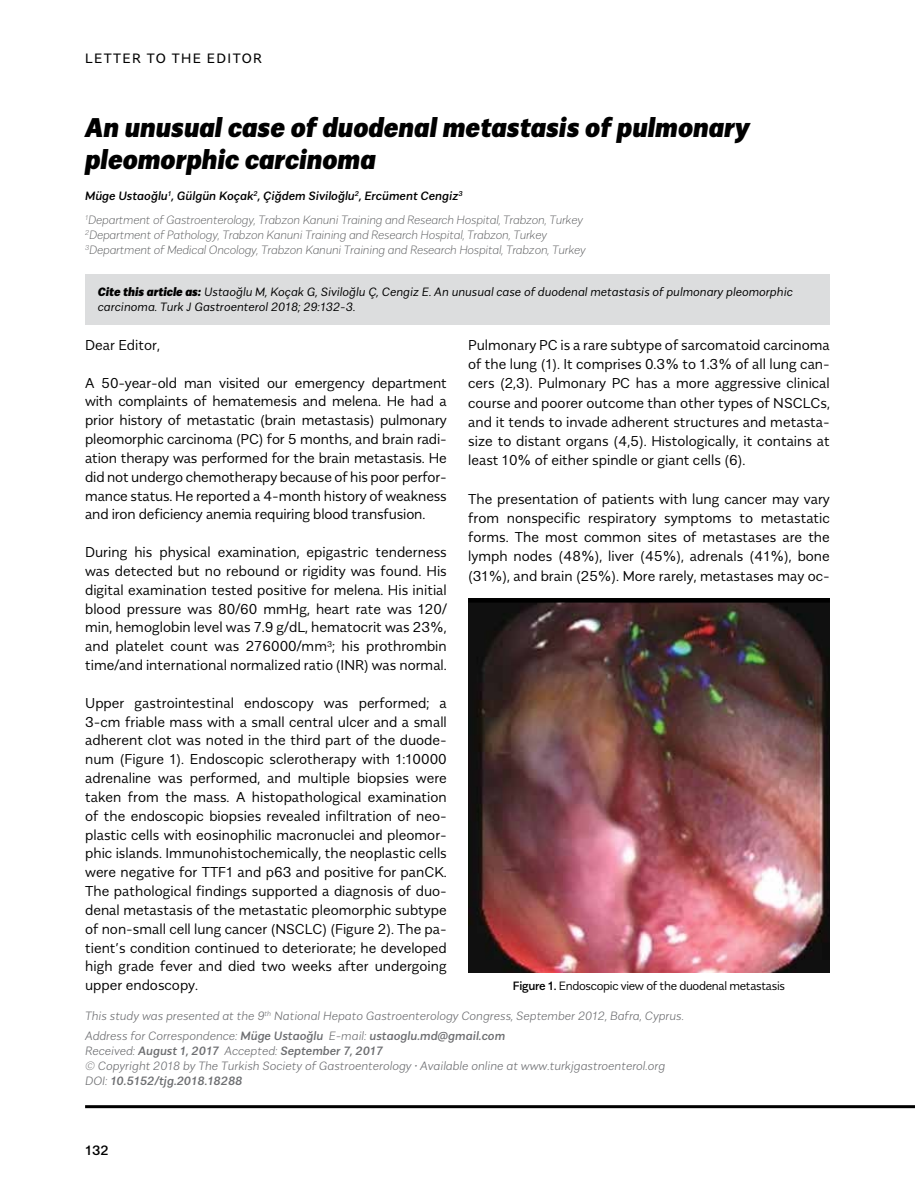
<style>
.page{position:relative;width:915px;height:1191px;background:#fff}
.page>*{position:absolute;margin:0;border:0;box-sizing:border-box;transform-origin:0 0}
.t1{font:italic 900 27px/31.5px "Alergia Normal";color:#000}
.t2{font:300 14.25px/18.8px "Alergia Normal";color:#000;text-align:justify}
.t3{font:13.5px "Alergia Normal";letter-spacing:.1em;color:#000}
.t4{font:500 13.5px "Alergia Normal";color:#000}
.t5{font:italic 200 12px/15px "Alergia Normal";color:#6d6e71}
.t6{font:italic 300 expanded 12px/23.5px "Alergia Normal";letter-spacing:-.015em;color:#58595b}
.t7{font:italic 300 12px/15px "Alergia Normal";color:#000}
.t8{font:300 12px "Alergia Normal";letter-spacing:-.025em;color:#000}
.s1{font-weight:500;font-stretch:normal;color:#000}
.s2{font-weight:900}
.s3{font-weight:500}
</style>
<div class="page">
<hr style="left:85px;top:1105px;width:829px;height:3px;background:#000">
<div style="left:85px;top:274px;width:744px;height:50px;background:#dcddde"></div>
<img style="left:468px;top:602px;width:361px;height:370px">
<hr style="left:468px;top:598px;width:361px;height:4px;background:#000">
<p class="t3" style="left:85px;top:48px;width:178px">LETTER TO THE EDITOR</p>
<h1 class="t1" style="left:85px;top:109px;width:666px">An unusual case of duodenal metastasis of pulmonary pleomorphic carcinoma</h1>
<p class="t6" style="left:85px;top:183px;width:499px"><span class="s1">Müge Ustaoğlu</span><sup>1</sup><span class="s1">, Gülgün Koçak</span><sup>2</sup><span class="s1">, Çiğdem Siviloğlu</span><sup>2</sup><span class="s1">, Ercüment Cengiz</span><sup>3<br></sup><sup>1</sup>Department of Gastroenterology, Trabzon Kanuni Training and Research Hospital, Trabzon, Turkey</p>
<p class="t6" style="left:85px;top:226px;width:502px;line-height:15px"><sup>2</sup>Department of Pathology, Trabzon Kanuni Training and Research Hospital, Trabzon, Turkey<br><sup>3</sup>Department of Medical Oncology, Trabzon Kanuni Training and Research Hospital, Trabzon, Turkey</p>
<p class="t7" style="left:98px;top:284px;width:696px"><span class="s2">Cite this article as:</span> Ustaoğlu M, Koçak G, Siviloğlu Ç, Cengiz E. An unusual case of duodenal metastasis of pulmonary pleomorphic carcinoma. Turk J Gastroenterol 2018; 29:132-3.</p>
<p class="t2" style="left:85px;top:334px;width:76px">Dear Editor,</p>
<p class="t2" style="left:85px;top:372px;width:363px">A 50-year-old man visited our emergency department with complaints of hematemesis and melena. He had a prior history of metastatic (brain metastasis) pulmonary pleomorphic carcinoma (PC) for 5 months, and brain radi&shy;ation therapy was performed for the brain metastasis. He did not undergo chemotherapy because of his poor perfor&shy;mance status. He reported a 4-month history of weakness and iron deficiency anemia requiring blood transfusion.</p>
<p class="t2" style="left:85px;top:541px;width:363px">During his physical examination, epigastric tenderness was detected but no rebound or rigidity was found. His digital examination tested positive for melena. His initial blood pressure was 80/60 mmHg, heart rate was 120/ min, hemoglobin level was 7.9 g/dL, hematocrit was 23%, and platelet count was 276000/mm<sup>3</sup>; his prothrombin time/and international normalized ratio (INR) was normal.</p>
<p class="t2" style="left:85px;top:692px;width:363px">Upper gastrointestinal endoscopy was performed; a 3-cm friable mass with a small central ulcer and a small adherent clot was noted in the third part of the duode&shy;num (Figure 1). Endoscopic sclerotherapy with 1:10000 adrenaline was performed, and multiple biopsies were taken from the mass. A histopathological examination of the endoscopic biopsies revealed infiltration of neo&shy;plastic cells with eosinophilic macronuclei and pleomor&shy;phic islands. Immunohistochemically, the neoplastic cells were negative for TTF1 and p63 and positive for panCK.<br>The pathological findings supported a diagnosis of duo&shy;denal metastasis of the metastatic pleomorphic subtype of non-small cell lung cancer (NSCLC) (Figure 2). The pa&shy;tient’s condition continued to deteriorate; he developed high grade fever and died two weeks after undergoing upper endoscopy.</p>
<p class="t2" style="left:468px;top:334px;width:363px;line-height:19.2px">Pulmonary PC is a rare subtype of sarcomatoid carcinoma of the lung (1). It comprises 0.3% to 1.3% of all lung can&shy;cers (2,3). Pulmonary PC has a more aggressive clinical course and poorer outcome than other types of NSCLCs, and it tends to invade adherent structures and metasta&shy;size to distant organs (4,5). Histologically, it contains at least 10% of either spindle or giant cells (6).</p>
<p class="t2" style="left:468px;top:488px;width:363px;line-height:19.2px">The presentation of patients with lung cancer may vary from nonspecific respiratory symptoms to metastatic forms. The most common sites of metastases are the lymph nodes (48%), liver (45%), adrenals (41%), bone (31%), and brain (25%). More rarely, metastases may oc-</p>
<p class="t8" style="left:513px;top:976px;width:273px"><span class="s3">Figure 1.</span> Endoscopic view of the duodenal metastasis</p>
<p class="t5" style="left:85px;top:1005px;width:600px;line-height:19.2px">This study was presented at the 9<sup>th</sup> National Hepato Gastroenterology Congress, September 2012, Bafra, Cyprus.<br>Address for Correspondence: <span class="s3">Müge Ustaoğlu</span> E-mail: <span class="s3">ustaoglu.md@gmail.com</span></p>
<p class="t5" style="left:85px;top:1042px;width:581px">Received: <span class="s3">August 1, 2017</span> Accepted: <span class="s3">September 7, 2017<br></span>© Copyright 2018 by The Turkish Society of Gastroenterology • Available online at www.turkjgastroenterol.org<br>DOI: <span class="s3">10.5152/tjg.2018.18288</span></p>
<p class="t4" style="left:85px;top:1139px;width:25px">132</p>
</div>
